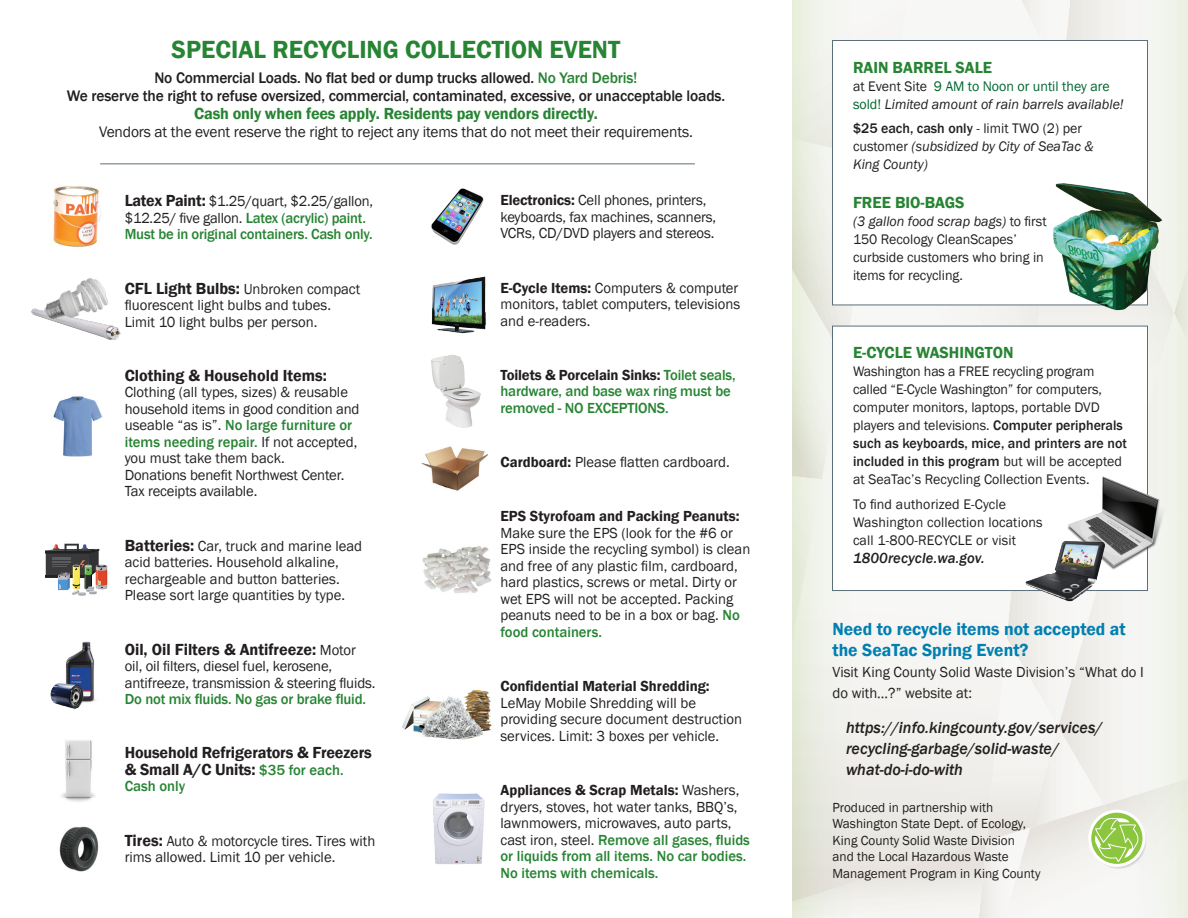
<style>
.page{position:relative;width:1188px;height:918px;background:#fff}
.page>*{position:absolute;margin:0;border:0;box-sizing:border-box;transform-origin:0 0}
.t1{font:600 25.5px "Franklin Gothic";color:#278433}
.t2{font:600 18px/21px "Franklin Gothic";color:#007fb0}
.t3{font:600 16.5px/16.5px "Franklin Gothic";color:#231f20}
.t4{font:600 16.5px "Franklin Gothic";letter-spacing:-.01em;color:#278433}
.t5{font:italic 500 16.5px/21px "Franklin Gothic";color:#231f20}
.t6{font:500 15.75px/18px "Franklin Gothic";letter-spacing:-.01em;color:#231f20;text-align:center}
.t7{font:15.75px "Franklin Gothic";letter-spacing:-.01em;color:#231f20}
.t8{font:15px/16.5px "Franklin Gothic";color:#231f20}
.t9{font:500 15px/16.5px "Franklin Gothic";letter-spacing:-.015em;color:#278433}
.t10{font:italic 500 15px "Franklin Gothic";letter-spacing:.01em;color:#231f20}
.t11{font:14.25px/18px "Franklin Gothic";color:#231f20}
.t12{font:italic 14.25px/18px "Franklin Gothic";color:#231f20}
.t13{font:13.5px/16.5px "Franklin Gothic";color:#231f20}
.s1{color:#278433}
.s2{font-weight:600;font-size:16.5px;color:#231f20}
.s3{font-weight:400;color:#231f20}
.s4{font-weight:600;font-size:16.5px}
.s5{font-weight:500;color:#278433}
.s6{font-weight:400;font-size:15px}
.s7{font-weight:500;font-size:15px;color:#278433}
.s8{font-weight:600}
.s9{font-weight:600;color:#231f20}
.s10{font-style:normal}
.s11{font-style:normal;color:#00652e}
.s12{font-weight:500;font-style:normal}
.s13{font-style:italic}
.s14{font-weight:500}
</style>
<div class="page">
<svg style="left:792px;top:0;width:396px;height:918px"></svg>
<svg style="left:45px;top:544px;width:62px;height:52px"></svg>
<div style="left:832px;top:40px;width:316px;height:265px;background:#fff"></div>
<div style="left:832px;top:40px;width:316px;height:265px;border:1px solid #5b6f7b"></div>
<img style="left:433px;top:793px;width:52px;height:71px">
<img style="left:61px;top:740px;width:35px;height:62px">
<img style="left:422px;top:546px;width:69px;height:47px">
<img style="left:51px;top:185px;width:50px;height:62px">
<img style="left:402px;top:690px;width:90px;height:50px">
<img style="left:50px;top:641px;width:47px;height:68px">
<img style="left:1047px;top:173px;width:124px;height:146px">
<img style="left:431px;top:355px;width:50px;height:73px">
<img style="left:421px;top:446px;width:67px;height:45px">
<img style="left:53px;top:396px;width:49px;height:61px">
<img style="left:431px;top:276px;width:55px;height:58px">
<div style="left:832px;top:326px;width:316px;height:265px;background:#fff"></div>
<div style="left:832px;top:326px;width:316px;height:265px;border:1px solid #5b6f7b"></div>
<img style="left:1067px;top:473px;width:105px;height:101px">
<img style="left:1023px;top:532px;width:85px;height:72px">
<img style="left:431px;top:188px;width:53px;height:57px">
<img style="left:31px;top:278px;width:88px;height:62px">
<img style="left:59px;top:827px;width:40px;height:45px">
<hr style="left:100px;top:164px;width:595px;height:1px;background:#5b6f7b">
<p class="t1" style="left:172px;top:34px;width:450px">SPECIAL RECYCLING COLLECTION EVENT</p>
<p class="t6" style="left:67px;top:69px;width:660px">No Commercial Loads. No flat bed or dump trucks allowed. <span class="s1">No Yard Debris!<br></span>We reserve the right to refuse oversized, commercial, contaminated, excessive, or unacceptable loads.</p>
<p class="t4" style="left:194px;top:103px;width:405px">Cash only when fees apply. Residents pay vendors directly.</p>
<p class="t7" style="left:99px;top:122px;width:595px">Vendors at the event reserve the right to reject any items that do not meet their requirements.</p>
<p class="t9" style="left:125px;top:193px;width:250px"><span class="s2">Latex Paint:</span> <span class="s3">$1.25/quart, $2.25/gallon, $12.25/ five gallon.</span> Latex (acrylic) paint.<br>Must be in original containers. Cash only.</p>
<p class="t8" style="left:125px;top:281px;width:237px"><span class="s4">CFL Light Bulbs:</span> Unbroken compact fluorescent light bulbs and tubes.<br>Limit 10 light bulbs per person.</p>
<p class="t3" style="left:125px;top:367px;width:204px">Clothing &amp; Household Items:</p>
<p class="t8" style="left:125px;top:385px;width:236px">Clothing (all types, sizes) &amp; reusable household items in good condition and useable “as is”. <span class="s5">No large furniture or items needing repair.</span> If not accepted, you must take them back.<br>Donations benefit Northwest Center.<br>Tax receipts available.</p>
<p class="t8" style="left:125px;top:538px;width:239px"><span class="s4">Batteries:</span> Car, truck and marine lead acid batteries. Household alkaline, rechargeable and button batteries.<br>Please sort large quantities by type.</p>
<p class="t3" style="left:125px;top:641px;width:233px">Oil, Oil Filters &amp; Antifreeze: <span class="s6">Motor</span></p>
<p class="t8" style="left:125px;top:658px;width:252px">oil, oil filters, diesel fuel, kerosene, antifreeze, transmission &amp; steering fluids.<br><span class="s5">Do not mix fluids. No gas or brake fluid.</span></p>
<p class="t3" style="left:125px;top:745px;width:249px">Household Refrigerators &amp; Freezers &amp; Small A/C Units: <span class="s7">$35 for each.</span></p>
<p class="t9" style="left:125px;top:778px;width:62px">Cash only</p>
<p class="t8" style="left:125px;top:833px;width:252px"><span class="s4">Tires:</span> Auto &amp; motorcycle tires. Tires with rims allowed. Limit 10 per vehicle.</p>
<p class="t8" style="left:500px;top:192px;width:217px"><span class="s8">Electronics:</span> Cell phones, printers, keyboards, fax machines, scanners,<br>VCRs, CD/DVD players and stereos.</p>
<p class="t8" style="left:500px;top:280px;width:241px;text-align:justify"><span class="s8">E-Cycle Items:</span> Computers &amp; computer monitors, tablet computers, televisions and e-readers.</p>
<p class="t9" style="left:500px;top:367px;width:237px"><span class="s9">Toilets &amp; Porcelain Sinks:</span> Toilet seals, hardware, and base wax ring must be removed - NO EXCEPTIONS.</p>
<p class="t8" style="left:500px;top:454px;width:231px"><span class="s8">Cardboard:</span> Please flatten cardboard.</p>
<p class="t8" style="left:500px;top:509px;width:251px"><span class="s8">EPS Styrofoam and Packing Peanuts:<br></span>Make sure the EPS (look for the #6 or EPS inside the recycling symbol) is clean and free of any plastic film, cardboard, hard plastics, screws or metal. Dirty or wet EPS will not be accepted. Packing peanuts need to be in a box or bag. <span class="s5">No food containers.</span></p>
<p class="t8" style="left:500px;top:678px;width:243px"><span class="s8">Confidential Material Shredding:<br></span>LeMay Mobile Shredding will be providing secure document destruction services. Limit: 3 boxes per vehicle.</p>
<p class="t8" style="left:500px;top:782px;width:251px"><span class="s8">Appliances &amp; Scrap Metals:</span> Washers, dryers, stoves, hot water tanks, BBQ’s, lawnmowers, microwaves, auto parts, cast iron, steel. <span class="s5">Remove all gases, fluids or liquids from all items. No car bodies.<br>No items with chemicals.</span></p>
<p class="t4" style="left:853px;top:57px;width:141px">RAIN BARREL SALE</p>
<p class="t12" style="left:853px;top:77px;width:272px"><span class="s10">at Event Site</span> <span class="s11">9 AM to Noon or until they are sold!</span> Limited amount of rain barrels available!</p>
<p class="t12" style="left:853px;top:120px;width:242px"><span class="s12">$25 each, cash only</span> <span class="s10">- limit TWO (2) per customer</span> (subsidized by City of SeaTac &amp;<br>King County)</p>
<p class="t4" style="left:853px;top:192px;width:113px">FREE BIO-BAGS</p>
<p class="t11" style="left:853px;top:212px;width:195px"><span class="s13">(3 gallon food scrap bags)</span> to first<br>150 Recology CleanScapes’ curbside customers who bring in items for recycling.</p>
<p class="t4" style="left:853px;top:342px;width:162px">E-CYCLE WASHINGTON</p>
<p class="t11" style="left:853px;top:363px;width:276px">Washington has a FREE recycling program called “E-Cycle Washington” for computers, computer monitors, laptops, portable DVD players and televisions. <span class="s14">Computer peripherals such as keyboards, mice, and printers are not included in this program</span> but will be accepted at SeaTac’s Recycling Collection Events.</p>
<p class="t11" style="left:853px;top:495px;width:191px">To find authorized E-Cycle<br>Washington collection locations call 1-800-RECYCLE or visit</p>
<p class="t10" style="left:853px;top:548px;width:133px">1800recycle.wa.gov.</p>
<p class="t2" style="left:832px;top:618px;width:295px">Need to recycle items not accepted at the SeaTac Spring Event?</p>
<p class="t8" style="left:832px;top:662px;width:313px;line-height:21px">Visit King County Solid Waste Division’s “What do I do with…?” website at:</p>
<p class="t5" style="left:846px;top:717px;width:258px">https://info.kingcounty.gov/services/ recycling-garbage/solid-waste/ what-do-i-do-with</p>
<p class="t13" style="left:832px;top:799px;width:210px">Produced in partnership with<br>Washington State Dept. of Ecology,<br>King County Solid Waste Division<br>and the Local Hazardous Waste<br>Management Program in King County</p>
</div>
